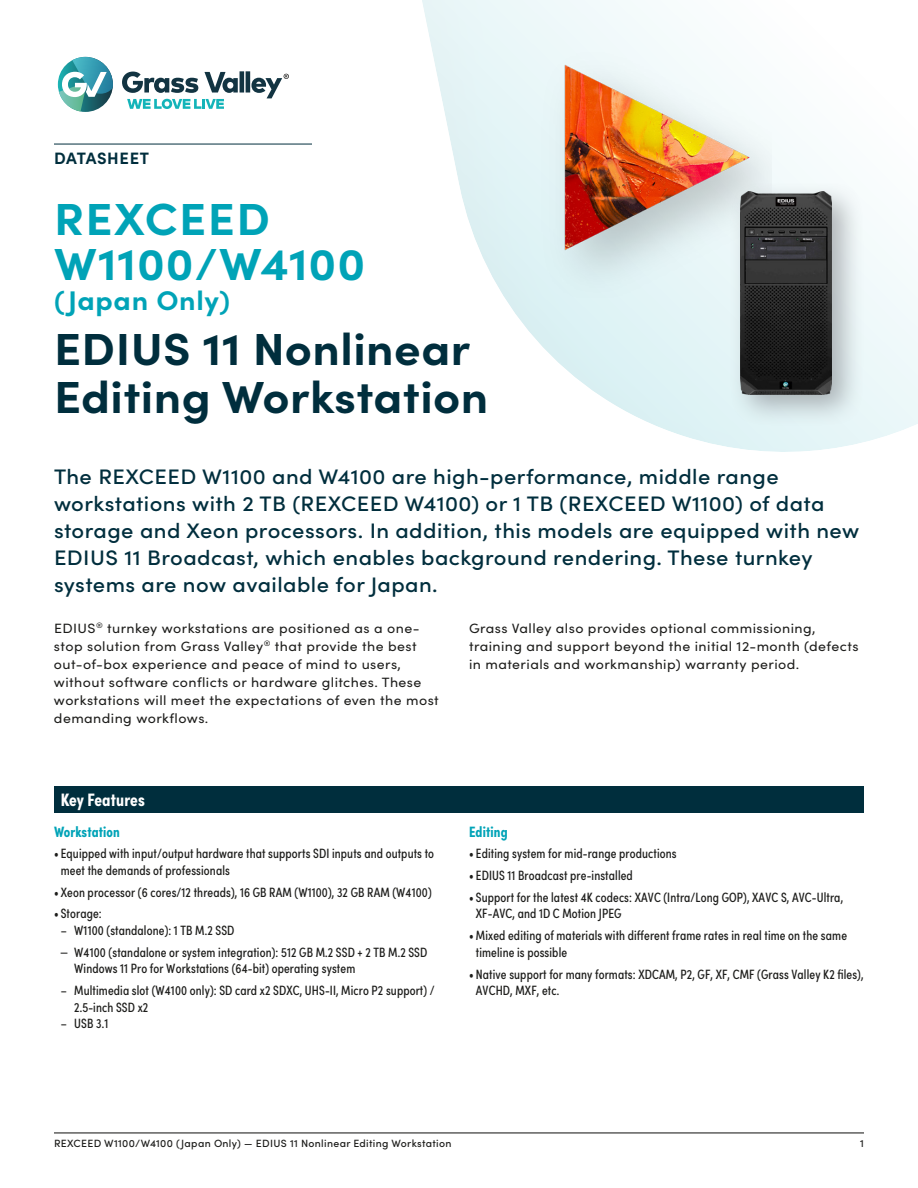
<style>
.page{position:relative;width:918px;height:1188px;background:#fff}
.page>*{position:absolute;margin:0;border:0;box-sizing:border-box;transform-origin:0 0}
.t1{font:700 45px/48px "Sofia Pro";letter-spacing:.01em;color:#002e3d;scale:1.05 1}
.t2{font:700 45px/45px "Sofia Pro";letter-spacing:.02em;color:#00a3b7;scale:1.05 1}
.t3{font:700 27px "Sofia Pro";letter-spacing:.025em;color:#00a3b7;scale:1.05 1}
.t4{font:500 21px/27px "Sofia Pro";letter-spacing:.02em;color:#002e3d;scale:1.05 1}
.t5{font:700 18px "Sofia Pro Condensed";letter-spacing:.01em;color:#fff}
.t6{font:700 16.5px "Sofia Pro";letter-spacing:.035em;color:#002e3d}
.t7{font:700 15px "Sofia Pro Condensed";letter-spacing:.01em;color:#00a3b7}
.t8{font:13.5px/16.5px "Sofia Pro Condensed";letter-spacing:.01em;color:#1d1d1b}
.t9{font:13.5px/18px "Sofia Pro";letter-spacing:.03em;color:#1d1d1b;scale:1.05 1}
.t10{font:500 10.5px "Sofia Pro";letter-spacing:.03em;color:#1d1d1b}
.s1{font-family:"Helvetica Neue LT Std";font-stretch:condensed}
</style>
<div class="page">
<svg style="left:130px;top:0;width:788px;height:452px"></svg>
<hr style="left:54px;top:1132px;width:810px;height:1px;background:#1d1d1b">
<svg style="left:59px;top:57px;width:54px;height:55px"></svg>
<svg style="left:122px;top:71px;width:167px;height:38px"></svg>
<hr style="left:54px;top:144px;width:258px;height:1px;background:#002e3d">
<div style="left:54px;top:786px;width:810px;height:27px;background:#002e3d"></div>
<img style="left:541px;top:43px;width:231px;height:255px">
<div style="left:729px;top:181px;width:136px;height:247px;background:#6d6e74;opacity:.5"></div>
<img style="left:741px;top:191px;width:91px;height:204px">
<p class="t6" style="left:54px;top:145px;width:96px">DATASHEET</p>
<h1 class="t2" style="left:54px;top:193px;width:298px">REXCEED<br>W1100/W4100</h1>
<h2 class="t3" style="left:54px;top:280px;width:169px">(Japan Only)</h2>
<h1 class="t1" style="left:54px;top:321px;width:415px">EDIUS 11 Nonlinear<br>Editing Workstation</h1>
<p class="t4" style="left:54px;top:462px;width:769px">The REXCEED W1100 and W4100 are high-performance, middle range workstations with 2 TB (REXCEED W4100) or 1 TB (REXCEED W1100) of data storage and Xeon processors. In addition, this models are equipped with new EDIUS 11 Broadcast, which enables background rendering. These turnkey systems are now available for Japan.</p>
<p class="t9" style="left:54px;top:618px;width:368px">EDIUS<sup>®</sup> turnkey workstations are positioned as a one&shy;stop solution from Grass Valley<sup>®</sup> that provide the best out-of-box experience and peace of mind to users, without software conflicts or hardware glitches. These workstations will meet the expectations of even the most demanding workflows.</p>
<p class="t9" style="left:469px;top:618px;width:372px">Grass Valley also provides optional commissioning, training and support beyond the initial 12-month (defects in materials and workmanship) warranty period.</p>
<h3 class="t5" style="left:61px;top:786px;width:86px">Key Features</h3>
<p class="t7" style="left:54px;top:821px;width:67px">Workstation</p>
<p class="t8" style="left:61px;top:844px;width:375px;text-indent:-7px">• Equipped with input/output hardware that supports SDI inputs and outputs to meet the demands of professionals</p>
<p class="t8" style="left:54px;top:883px;width:379px">• Xeon processor (6 cores/12 threads), 16 GB RAM (W1100), 32 GB RAM (W4100)</p>
<p class="t8" style="left:54px;top:905px;width:49px">• Storage:</p>
<p class="t8" style="left:61px;top:921px;width:175px">– W1100 (standalone): 1 TB M.2 SSD</p>
<p class="t8" style="left:74px;top:943px;width:355px;text-indent:-14px"><span class="s1">–</span> W4100 (standalone or system integration): 512 GB M.2 SSD + 2 TB M.2 SSD<br>Windows 11 Pro for Workstations (64-bit) operating system</p>
<p class="t8" style="left:74px;top:981px;width:362px;text-indent:-14px">– Multimedia slot (W4100 only): SD card x2 SDXC, UHS-II, Micro P2 support) /<br>2.5-inch SSD x2</p>
<p class="t8" style="left:61px;top:1014px;width:49px">– USB 3.1</p>
<p class="t7" style="left:469px;top:821px;width:40px">Editing</p>
<p class="t8" style="left:469px;top:844px;width:209px">• Editing system for mid-range productions</p>
<p class="t8" style="left:469px;top:866px;width:165px">• EDIUS 11 Broadcast pre-installed</p>
<p class="t8" style="left:476px;top:888px;width:369px;text-indent:-7px">• Support for the latest 4K codecs: XAVC (Intra/Long GOP), XAVC S, AVC-Ultra,<br>XF-AVC, and 1D C Motion JPEG</p>
<p class="t8" style="left:476px;top:927px;width:373px;text-indent:-7px">•Mixed editing of materials with different frame rates in real time on the same timeline is possible</p>
<p class="t8" style="left:476px;top:965px;width:389px;text-indent:-7px">• Native support for many formats: XDCAM, P2, GF, XF, CMF (Grass Valley K2 files),<br>AVCHD, MXF, etc.</p>
<p class="t10" style="left:54px;top:1136px;width:399px">REXCEED W1100/W4100 (Japan Only) — EDIUS 11 Nonlinear Editing Workstation</p>
<p class="t10" style="left:860px;top:1136px;width:5px">1</p>
</div>
